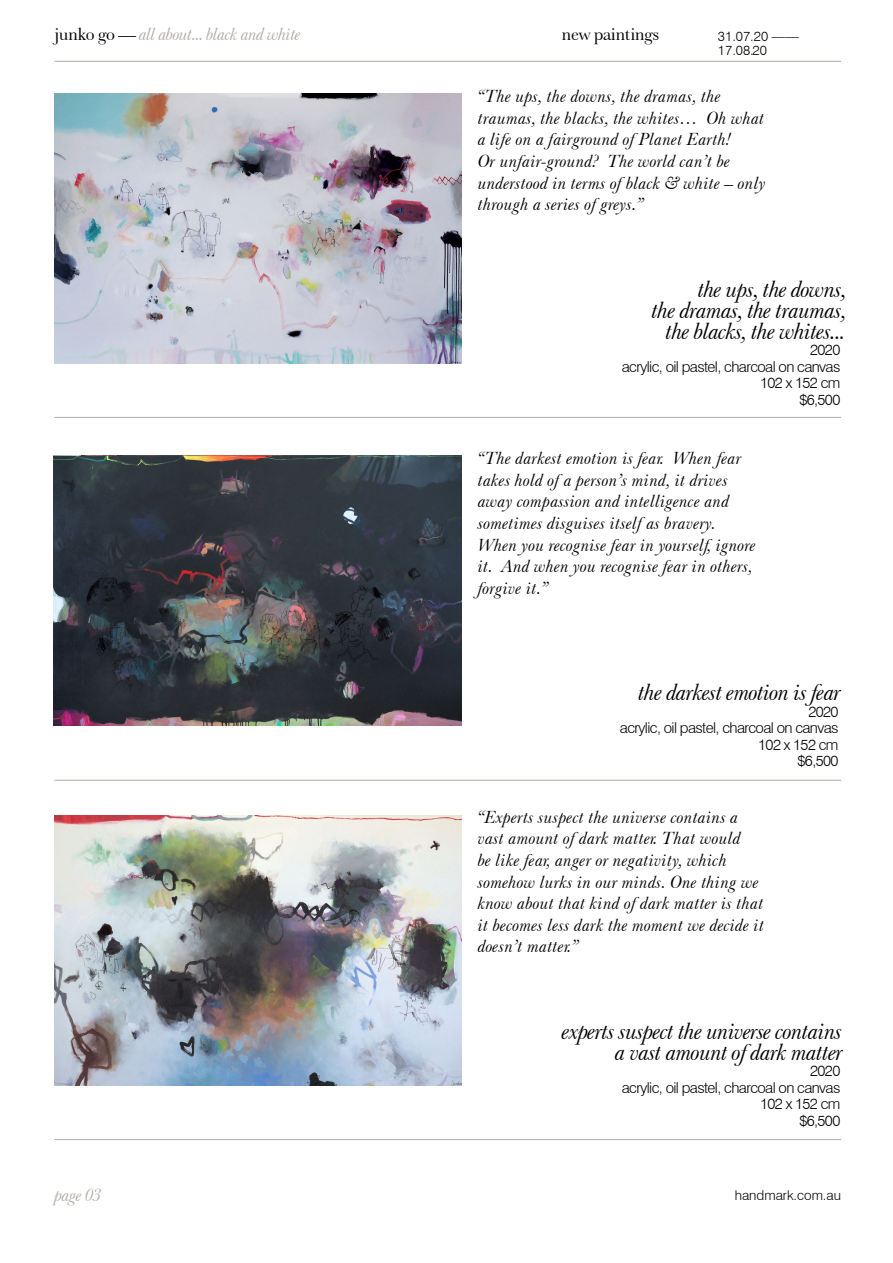
<style>
.page{position:relative;width:893px;height:1263px;background:#fff}
.page>*{position:absolute;margin:0;border:0;box-sizing:border-box;transform-origin:0 0}
.t1{font:italic 24px/21px "Baskerville No 2 BT";letter-spacing:-.04em;color:#000;text-align:right}
.t2{font:italic 18px/21.6px "Baskerville No 2 BT";color:#000}
.t3{font:italic 18px "Baskerville No 2 BT";letter-spacing:-.04em;color:#b1aba6}
.t4{font:18px "Baskerville No 2 BT";letter-spacing:-.04em;color:#000}
.t5{font:300 15px/16.5px "Swiss 721 BT";letter-spacing:-.04em;color:#000;text-align:right}
.t6{font:300 13.5px/13.5px "Swiss 721 BT";color:#000}
.s1{font-style:normal;color:#000}
</style>
<div class="page">
<hr style="left:54px;top:61px;width:787px;height:1px;background:#b1aba6">
<hr style="left:54px;top:417px;width:787px;height:1px;background:#b1aba6">
<hr style="left:54px;top:1139px;width:787px;height:1px;background:#b1aba6">
<img style="left:54px;top:456px;width:407px;height:269px">
<img style="left:54px;top:94px;width:408px;height:269px">
<hr style="left:54px;top:780px;width:787px;height:1px;background:#b1aba6">
<img style="left:54px;top:815px;width:408px;height:270px">
<p class="t3" style="left:54px;top:23px;width:248px"><span class="s1">junko go —</span> all about... black and white</p>
<p class="t4" style="left:561px;top:22px;width:100px">new paintings</p>
<p class="t6" style="left:718px;top:30px;width:82px">31.07.20 ——<br>17.08.20</p>
<p class="t2" style="left:478px;top:85px;width:289px">“The ups, the downs, the dramas, the traumas, the blacks, the whites… Oh what a life on a fairground of Planet Earth!<br>Or unfair-ground? The world can’t be understood in terms of black &amp; white – only through a series of greys.”</p>
<h1 class="t1" style="left:652px;top:278px;width:197px">the ups, the downs,<br>the dramas, the traumas, the blacks, the whites...</h1>
<p class="t5" style="left:622px;top:342px;width:220px">2020<br>acrylic, oil pastel, charcoal on canvas<br>102 x 152 cm<br>$6,500</p>
<p class="t2" style="left:478px;top:447px;width:280px">“The darkest emotion is fear. When fear takes hold of a person’s mind, it drives away compassion and intelligence and sometimes disguises itself as bravery.<br>When you recognise fear in yourself, ignore it. And when you recognise fear in others, forgive it.”</p>
<h1 class="t1" style="left:638px;top:681px;width:205px">the darkest emotion is fear</h1>
<p class="t5" style="left:620px;top:703px;width:220px">2020<br>acrylic, oil pastel, charcoal on canvas<br>102 x 152 cm<br>$6,500</p>
<p class="t2" style="left:478px;top:806px;width:288px">“Experts suspect the universe contains a vast amount of dark matter. That would<br>be like fear, anger or negativity, which somehow lurks in our minds. One thing we know about that kind of dark matter is that it becomes less dark the moment we decide it doesn’t matter.”</p>
<h1 class="t1" style="left:562px;top:1020px;width:283px">experts suspect the universe contains a vast amount of dark matter</h1>
<p class="t5" style="left:622px;top:1063px;width:220px">2020<br>acrylic, oil pastel, charcoal on canvas<br>102 x 152 cm<br>$6,500</p>
<p class="t3" style="left:54px;top:1184px;width:49px">page 03</p>
<p class="t6" style="left:735px;top:1188px;width:108px">handmark.com.au</p>
</div>
